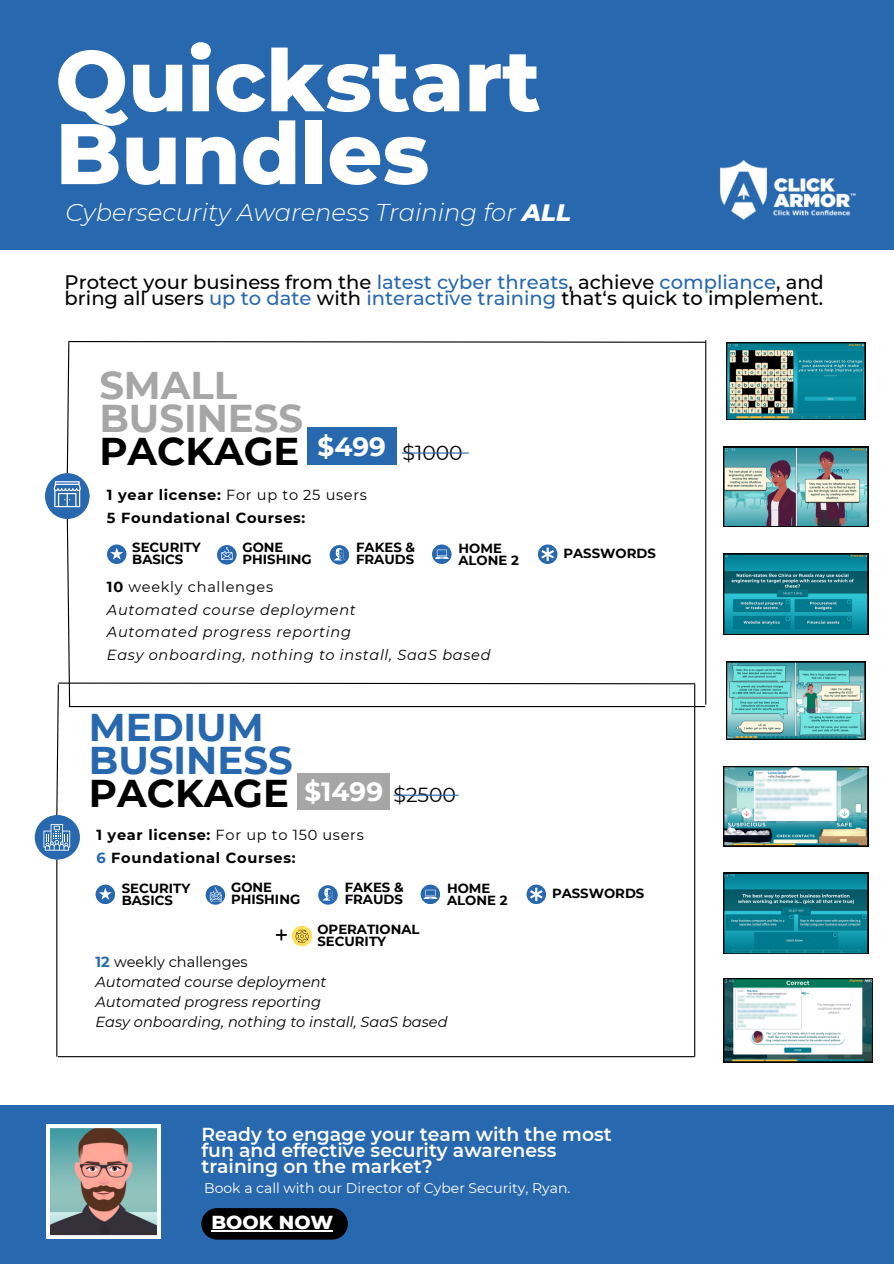
<style>
.page{position:relative;width:894px;height:1264px;background:#fff}
.page>*{position:absolute;margin:0;border:0;box-sizing:border-box;transform-origin:0 0}
.t1{font:800 85.8px/72.8px "Montserrat";color:#fff}
.t2{font:700 38.7px/32.7px "Montserrat";color:#2868af}
.t3{font:700 38.7px/32.7px "Montserrat";color:#a6a6a6}
.t4{font:700 26.25px "Montserrat";color:#fff}
.t5{font:italic 300 24.3px "Montserrat";color:#fff}
.t6{font:20.25px "Montserrat";color:#000}
.t7{font:500 19.5px/15.8px "Montserrat";color:#000}
.t8{font:800 19.2px "Montserrat";color:#fff}
.t9{font:600 18.75px/15.8px "Montserrat";color:#fff}
.t10{font:italic 14.55px "Montserrat";letter-spacing:.045em;color:#000}
.t11{font:italic 14.55px "Montserrat";color:#000}
.t12{font:14.55px "Montserrat";letter-spacing:.045em;color:#000}
.t13{font:700 14.55px "Montserrat";letter-spacing:.045em;color:#000}
.t14{font:14.55px "Montserrat";color:#000}
.t15{font:13.95px "Montserrat";color:#fff}
.t16{font:700 13.2px/11.9px "Montserrat";color:#000}
.s1{font-weight:800}
.s2{color:#2868af}
.s3{color:#000}
.s4{font-weight:700}
.s5{font-weight:700;color:#2868af}
</style>
<div class="page">
<div style="left:0;top:0;width:893px;height:249px;background:#2868af"></div>
<div style="left:0;top:1105px;width:893px;height:158px;background:#2868af"></div>
<img style="left:720px;top:160px;width:136px;height:60px">
<hr style="left:56px;top:859px;width:1px;height:197px;background:#000">
<hr style="left:58px;top:1056px;width:636px;height:1px;background:#000">
<hr style="left:694px;top:684px;width:1px;height:372px;background:#000">
<svg style="left:95px;top:884px;width:20px;height:20px"></svg>
<svg style="left:205px;top:885px;width:20px;height:19px"></svg>
<svg style="left:318px;top:885px;width:19px;height:19px"></svg>
<svg style="left:420px;top:884px;width:20px;height:20px"></svg>
<svg style="left:526px;top:884px;width:20px;height:20px"></svg>
<svg style="left:99px;top:887px;width:13px;height:12px"></svg>
<svg style="left:322px;top:888px;width:12px;height:12px"></svg>
<svg style="left:423px;top:889px;width:14px;height:9px"></svg>
<svg style="left:530px;top:887px;width:12px;height:14px"></svg>
<svg style="left:210px;top:887px;width:12px;height:15px"></svg>
<svg style="left:292px;top:925px;width:20px;height:21px"></svg>
<svg style="left:276px;top:929px;width:11px;height:11px"></svg>
<svg style="left:295px;top:929px;width:14px;height:13px"></svg>
<svg style="left:47px;top:1124px;width:113px;height:114px;background:#8e9693"></svg>
<svg style="left:201px;top:1208px;width:147px;height:31px;background:#090c0f"></svg>
<svg style="left:35px;top:340px;width:671px;height:519px"></svg>
<svg style="left:723px;top:553px;width:145px;height:81px;background:#148091"></svg>
<img style="left:723px;top:447px;width:145px;height:79px">
<hr style="left:211px;top:1230px;width:122px;height:1px;background:#fff">
<hr style="left:402px;top:452px;width:66px;height:1px;background:#2868af">
<hr style="left:393px;top:794px;width:65px;height:1px;background:#2868af">
<svg style="left:726px;top:342px;width:139px;height:78px;background:#3a8084"></svg>
<svg style="left:723px;top:872px;width:145px;height:81px;background:#117c8d"></svg>
<svg style="left:723px;top:766px;width:145px;height:80px"></svg>
<svg style="left:726px;top:661px;width:139px;height:78px;background:#74bbb9"></svg>
<svg style="left:723px;top:978px;width:149px;height:84px"></svg>
<p class="t1" style="left:55px;top:44px;width:486px">Quickstart<br>Bundles</p>
<p class="t5" style="left:66px;top:197px;width:506px">Cybersecurity Awareness Training for <span class="s1">ALL</span></p>
<p class="t7" style="left:65px;top:274px;width:760px">Protect your business from the <span class="s2">latest cyber threats</span>, achieve <span class="s2">compliance</span>, and bring all users <span class="s2">up to date</span> with <span class="s2">interactive training</span> that‘s quick to implement.</p>
<p class="t3" style="left:99px;top:369px;width:205px">SMALL<br>BUSINESS<br><span class="s3">PACKAGE</span></p>
<p class="t4" style="left:317px;top:430px;width:70px">$499</p>
<h1 class="t12" style="left:107px;top:486px;width:261px"><span class="s4">1 year license:</span> For up to 25 users</h1>
<p class="t13" style="left:107px;top:509px;width:200px">5 Foundational Courses:</p>
<p class="t6" style="left:402px;top:440px;width:62px">$1000</p>
<p class="t16" style="left:132px;top:541px;width:70px">SECURITY<br>BASICS</p>
<p class="t16" style="left:242px;top:541px;width:71px">GONE<br>PHISHING</p>
<p class="t16" style="left:356px;top:541px;width:61px">FAKES &amp;<br>FRAUDS</p>
<p class="t16" style="left:458px;top:542px;width:62px">HOME<br>ALONE 2</p>
<p class="t16" style="left:563px;top:547px;width:94px">PASSWORDS</p>
<h4 class="t12" style="left:107px;top:577px;width:168px"><span class="s4">10</span> weekly challenges</h4>
<h6 class="t10" style="left:107px;top:600px;width:250px">Automated course deployment</h6>
<h2 class="t10" style="left:107px;top:623px;width:245px">Automated progress reporting</h2>
<h3 class="t10" style="left:107px;top:646px;width:385px">Easy onboarding, nothing to install, SaaS based</h3>
<p class="t2" style="left:89px;top:711px;width:205px">MEDIUM<br>BUSINESS<br><span class="s3">PACKAGE</span></p>
<p class="t4" style="left:304px;top:775px;width:80px">$1499</p>
<p class="t12" style="left:96px;top:826px;width:269px"><span class="s4">1 year license:</span> For up to 150 users</p>
<p class="t13" style="left:96px;top:848px;width:200px"><span class="s2">6</span> Foundational Courses:</p>
<p class="t6" style="left:393px;top:782px;width:64px">$2500</p>
<p class="t16" style="left:231px;top:881px;width:71px">GONE<br>PHISHING</p>
<p class="t16" style="left:344px;top:881px;width:61px">FAKES &amp;<br>FRAUDS</p>
<h2 class="t16" style="left:447px;top:882px;width:62px">HOME<br>ALONE 2</h2>
<h3 class="t16" style="left:552px;top:887px;width:94px">PASSWORDS</h3>
<p class="t16" style="left:317px;top:923px;width:104px">OPERATIONAL<br>SECURITY</p>
<p class="t14" style="left:95px;top:952px;width:154px"><span class="s5">12</span> weekly challenges</p>
<p class="t11" style="left:95px;top:972px;width:232px">Automated course deployment</p>
<p class="t11" style="left:95px;top:992px;width:227px">Automated progress reporting</p>
<p class="t11" style="left:95px;top:1013px;width:353px">Easy onboarding, nothing to install, SaaS based</p>
<p class="t16" style="left:122px;top:882px;width:70px">SECURITY<br>BASICS</p>
<p class="t9" style="left:201px;top:1126px;width:412px">Ready to engage your team with the most fun and effective security awareness training on the market?</p>
<p class="t15" style="left:204px;top:1179px;width:367px">Book a call with our Director of Cyber Security, Ryan.</p>
<p class="t8" style="left:211px;top:1210px;width:123px">BOOK NOW</p>
</div>
